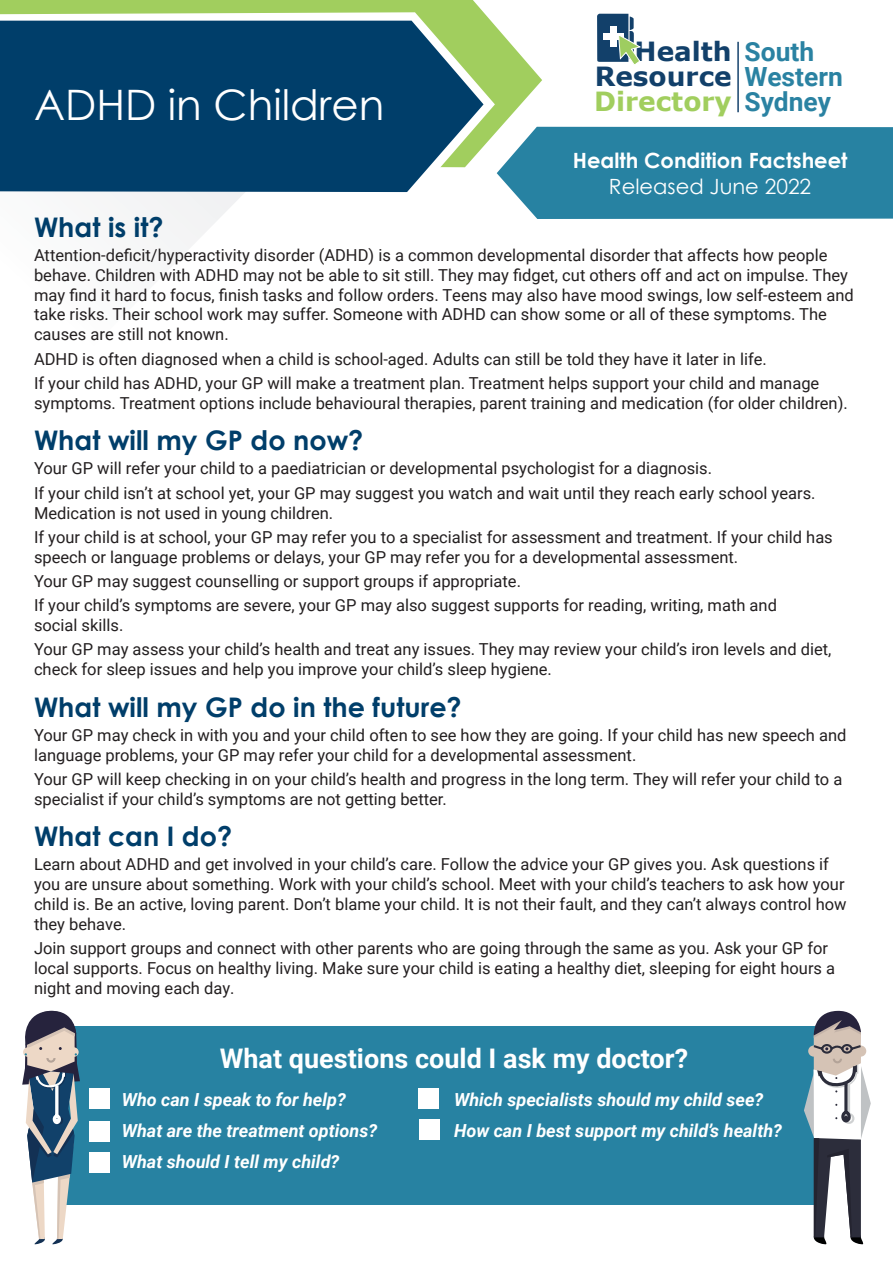
<style>
.page{position:relative;width:893px;height:1263px;background:#fff}
.page>*{position:absolute;margin:0;border:0;box-sizing:border-box;transform-origin:0 0}
.t1{font:42px "Century Gothic";color:#fff}
.t2{font:700 27px "Century Gothic";color:#003e6a}
.t3{font:700 27px "Roboto";color:#fff}
.t4{font:700 26.4px/25px "Roboto";color:#2a82a2}
.t5{font:700 26.4px/25px "Verdana";color:#12406a;text-align:right}
.t6{font:700 26.4px "Verdana";color:#a1ce5e}
.t7{font:700 21px "Century Gothic";color:#fff}
.t8{font:21px "Century Gothic";color:#fff}
.t9{font:italic 700 18px/31.2px "Roboto";color:#fff}
.t10{font:16.5px/19.8px "Roboto";color:#231f20}
</style>
<div class="page">
<svg style="left:113px;top:195px;width:129px;height:62px"></svg>
<svg style="left:0;top:0;width:542px;height:133px;fill:#a1ce5e"></svg>
<svg style="left:597px;top:14px;width:42px;height:50px"></svg>
<hr style="left:737px;top:42px;width:2px;height:70px;background:#12406a">
<svg style="left:497px;top:127px;width:396px;height:92px;background:#3489a7"></svg>
<svg style="left:0;top:12px;width:495px;height:183px;background:#205777"></svg>
<div style="left:60px;top:1027px;width:760px;height:178px;background:#2782a2"></div>
<div style="left:90px;top:1089px;width:20px;height:20px;background:#fff"></div>
<div style="left:90px;top:1121px;width:20px;height:20px;background:#fff"></div>
<div style="left:90px;top:1152px;width:20px;height:20px;background:#fff"></div>
<div style="left:418px;top:1088px;width:20px;height:20px;background:#fff"></div>
<div style="left:419px;top:1119px;width:20px;height:20px;background:#fff"></div>
<svg style="left:22px;top:1010px;width:58px;height:235px"></svg>
<svg style="left:804px;top:1010px;width:67px;height:235px"></svg>
<h1 class="t1" style="left:34px;top:75px;width:352px">ADHD in Children</h1>
<h3 class="t5" style="left:595px;top:39px;width:139px">Health<br>Resource</h3>
<h3 class="t6" style="left:594px;top:83px;width:139px">Directory</h3>
<h3 class="t4" style="left:745px;top:39px;width:100px">South<br>Western<br>Sydney</h3>
<p class="t7" style="left:573px;top:145px;width:276px">Health Condition Factsheet</p>
<p class="t8" style="left:609px;top:171px;width:204px">Released June 2022</p>
<h2 class="t2" style="left:34px;top:206px;width:131px">What is it?</h2>
<p class="t10" style="left:34px;top:245px;width:821px">Attention-deficit/hyperactivity disorder (ADHD) is a common developmental disorder that affects how people behave. Children with ADHD may not be able to sit still. They may fidget, cut others off and act on impulse. They may find it hard to focus, finish tasks and follow orders. Teens may also have mood swings, low self-esteem and take risks. Their school work may suffer. Someone with ADHD can show some or all of these symptoms. The causes are still not known.</p>
<p class="t10" style="left:34px;top:346px;width:787px;line-height:24.3px">ADHD is often diagnosed when a child is school-aged. Adults can still be told they have it later in life.<br>If your child has ADHD, your GP will make a treatment plan. Treatment helps support your child and manage</p>
<p class="t10" style="left:34px;top:392px;width:815px">symptoms. Treatment options include behavioural therapies, parent training and medication (for older children).</p>
<h2 class="t2" style="left:34px;top:420px;width:331px">What will my GP do now?</h2>
<p class="t10" style="left:34px;top:456px;width:783px;line-height:24.3px">Your GP will refer your child to a paediatrician or developmental psychologist for a diagnosis.<br>If your child isn’t at school yet, your GP may suggest you watch and wait until they reach early school years.</p>
<p class="t10" style="left:34px;top:500px;width:800px;line-height:24.3px">Medication is not used in young children.<br>If your child is at school, your GP may refer you to a specialist for assessment and treatment. If your child has</p>
<p class="t10" style="left:34px;top:544px;width:744px;line-height:24.3px">speech or language problems or delays, your GP may refer you for a developmental assessment.<br>Your GP may suggest counselling or support groups if appropriate.<br>If your child’s symptoms are severe, your GP may also suggest supports for reading, writing, math and</p>
<p class="t10" style="left:34px;top:612px;width:799px;line-height:24.3px">social skills.<br>Your GP may assess your child’s health and treat any issues. They may review your child’s iron levels and diet,</p>
<p class="t10" style="left:34px;top:659px;width:519px">check for sleep issues and help you improve your child’s sleep hygiene.</p>
<h2 class="t2" style="left:34px;top:686px;width:429px">What will my GP do in the future?</h2>
<p class="t10" style="left:34px;top:724px;width:814px">Your GP may check in with you and your child often to see how they are going. If your child has new speech and language problems, your GP may refer your child for a developmental assessment.</p>
<p class="t10" style="left:34px;top:768px;width:810px">Your GP will keep checking in on your child’s health and progress in the long term. They will refer your child to a specialist if your child’s symptoms are not getting better.</p>
<h2 class="t2" style="left:34px;top:816px;width:200px">What can I do?</h2>
<p class="t10" style="left:34px;top:854px;width:814px">Learn about ADHD and get involved in your child’s care. Follow the advice your GP gives you. Ask questions if you are unsure about something. Work with your child’s school. Meet with your child’s teachers to ask how your child is. Be an active, loving parent. Don’t blame your child. It is not their fault, and they can’t always control how they behave.</p>
<p class="t10" style="left:34px;top:938px;width:803px">Join support groups and connect with other parents who are going through the same as you. Ask your GP for local supports. Focus on healthy living. Make sure your child is eating a healthy diet, sleeping for eight hours a night and moving each day.</p>
<h2 class="t3" style="left:220px;top:1039px;width:470px">What questions could I ask my doctor?</h2>
<p class="t9" style="left:122px;top:1083px;width:257px">Who can I speak to for help?<br>What are the treatment options?<br>What should I tell my child?</p>
<p class="t9" style="left:454px;top:1083px;width:329px">Which specialists should my child see?<br>How can I best support my child’s health?</p>
</div>
